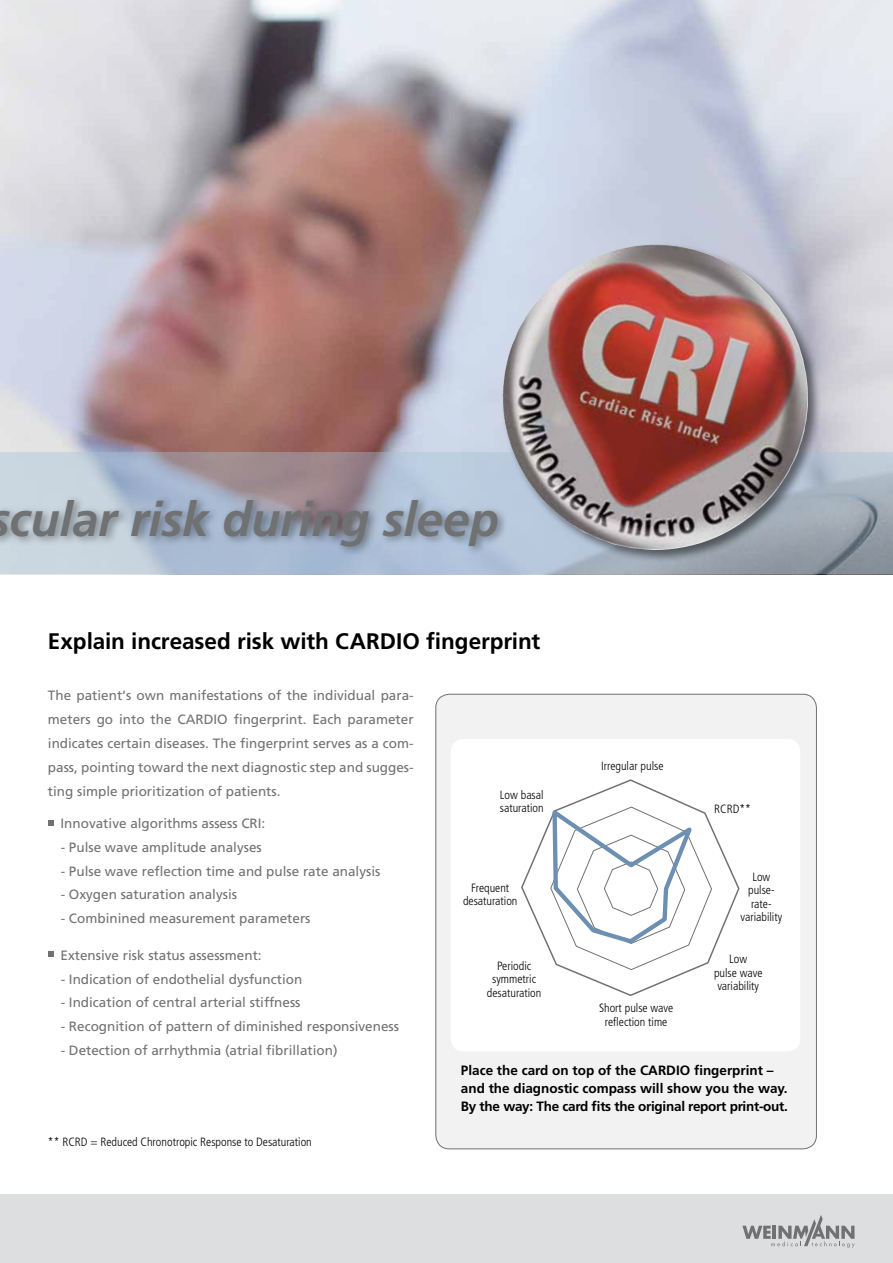
<style>
.page{position:relative;width:893px;height:1263px;background:#fff}
.page>*{position:absolute;margin:0;border:0;box-sizing:border-box;transform-origin:0 0}
.t1{font:italic 700 48px "Frutiger LT";letter-spacing:-.01em;color:#707172}
.t2{font:700 22.5px "Frutiger LT";letter-spacing:-.005em;color:#000}
.t3{font:13.5px/24px "Frutiger LT";color:#707172;text-align:justify}
.t4{font:700 13.5px/18px "Frutiger LT";color:#000}
.t5{font:300 condensed 12px/13.5px "Frutiger LT";color:#000;text-align:center}
</style>
<div class="page">
<img style="left:0;top:0;width:893px;height:453px">
<svg style="left:0;top:453px;width:893px;height:121px;background:#aab2c0"></svg>
<div style="left:501px;top:243px;width:321px;height:321px;background:#000;opacity:.5"></div>
<img style="left:503px;top:245px;width:305px;height:305px">
<div style="left:436px;top:694px;width:380px;height:455px;background:#f2f2f3;border-radius:14px"></div>
<div style="left:451px;top:739px;width:349px;height:312px;background:#fff;border-radius:13px"></div>
<div style="left:0;top:1195px;width:893px;height:68px;background:#dddedf"></div>
<svg style="left:742px;top:1215px;width:113px;height:33px"></svg>
<svg style="left:48px;top:820px;width:5px;height:5px"></svg>
<svg style="left:48px;top:952px;width:5px;height:5px"></svg>
<div style="left:0;top:494px;width:508px;height:63px;background:#000;opacity:.4"></div>
<svg style="left:521px;top:779px;width:219px;height:217px"></svg>
<svg style="left:549px;top:806px;width:163px;height:164px"></svg>
<h1 class="t1" style="left:9px;top:491px;width:491px">cular risk during sleep</h1>
<h2 class="t2" style="left:48px;top:628px;width:494px">Explain increased risk with CARDIO fingerprint</h2>
<p class="t3" style="left:48px;top:683px;width:367px">The patient‘s own manifestations of the individual para&shy;meters go into the CARDIO fingerprint. Each parameter indicates certain diseases. The fingerprint serves as a com&shy;pass, pointing toward the next diagnostic step and sugges&shy;ting simple prioritization of patients.</p>
<p class="t3" style="left:61px;top:811px;width:206px">Innovative algorithms assess CRI:</p>
<p class="t3" style="left:61px;top:835px;width:203px">- Pulse wave amplitude analyses</p>
<p class="t3" style="left:61px;top:859px;width:321px">- Pulse wave reflection time and pulse rate analysis</p>
<p class="t3" style="left:61px;top:883px;width:178px">- Oxygen saturation analysis</p>
<p class="t3" style="left:61px;top:906px;width:251px">- Combinined measurement parameters</p>
<p class="t3" style="left:61px;top:943px;width:203px">Extensive risk status assessment:</p>
<p class="t3" style="left:61px;top:967px;width:243px">- Indication of endothelial dysfunction</p>
<p class="t3" style="left:61px;top:991px;width:241px">- Indication of central arterial stiffness</p>
<p class="t3" style="left:61px;top:1014px;width:340px">- Recognition of pattern of diminished responsiveness</p>
<p class="t3" style="left:61px;top:1038px;width:278px">- Detection of arrhythmia (atrial fibrillation)</p>
<p class="t4" style="left:461px;top:1062px;width:329px">Place the card on top of the CARDIO fingerprint – and the diagnostic compass will show you the way.<br>By the way: The card fits the original report print-out.</p>
<p class="t5" style="left:48px;top:1135px;width:265px">** RCRD = Reduced Chronotropic Response to Desaturation</p>
<p class="t5" style="left:601px;top:759px;width:64px">Irregular pulse</p>
<p class="t5" style="left:500px;top:788px;width:45px;text-align:left">Low basal saturation</p>
<p class="t5" style="left:714px;top:802px;width:38px">RCRD**</p>
<p class="t5" style="left:741px;top:870px;width:43px">Low pulse&shy;rate&shy;variability</p>
<p class="t5" style="left:714px;top:952px;width:50px">Low<br>pulse wave variability</p>
<p class="t5" style="left:463px;top:881px;width:56px">Frequent desaturation</p>
<p class="t5" style="left:487px;top:959px;width:56px">Periodic symmetric desaturation</p>
<p class="t5" style="left:599px;top:1002px;width:76px">Short pulse wave reflection time</p>
</div>
